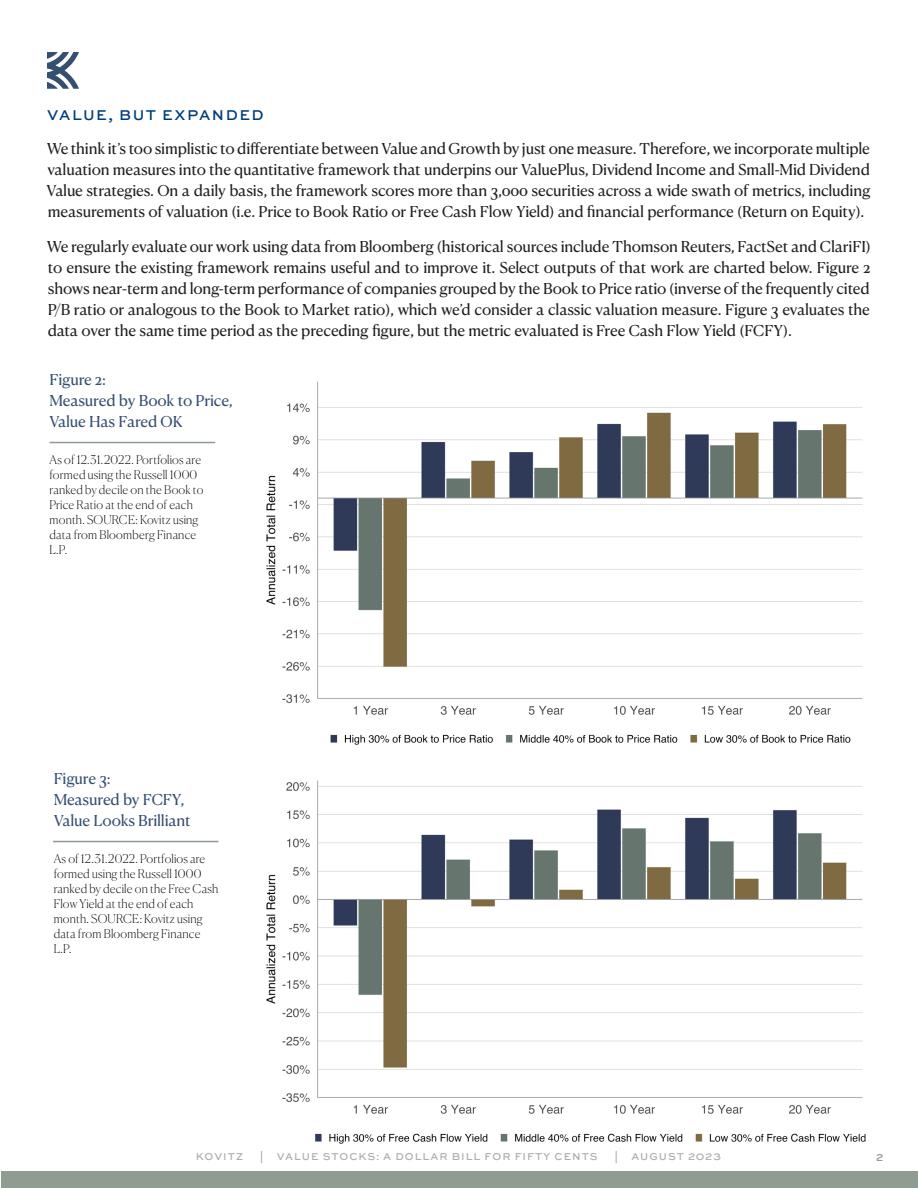
<style>
.page{position:relative;width:918px;height:1188px;background:#fff}
.page>*{position:absolute;margin:0;border:0;box-sizing:border-box;transform-origin:0 0}
.Body_Copy{font:15px/21px "Canela Text";letter-spacing:-.015em;color:#231f20;text-align:justify}
.Body_Copy-2{font:15px/21px "Canela Text";letter-spacing:-.02em;color:#354f71}
.Body_Copy-3{font:500 15px "Sweet Sans";letter-spacing:.1em;color:#013d7d}
.t1{font:100 12px/15px "Canela";letter-spacing:.015em;color:#000}
.t2{font:500 12px "Sweet Sans";color:#8e9c92}
.t3{font:500 10.5px "Sweet Sans";letter-spacing:.095em;color:#acadb1}
</style>
<div class="page">
<svg style="left:47px;top:52px;width:32px;height:36px"></svg>
<div style="left:1px;top:1171px;width:917px;height:17px;background:#8e9c92"></div>
<hr style="left:50px;top:442px;width:165px;height:1px;background:#8e9c92">
<img style="left:266px;top:780px;width:600px;height:364px">
<hr style="left:53px;top:841px;width:165px;height:1px;background:#8e9c92">
<img style="left:266px;top:381px;width:597px;height:364px">
<p class="Body_Copy-3" style="left:47px;top:106px;width:218px">VALUE, BUT EXPANDED</p>
<p class="Body_Copy" style="left:47px;top:136px;width:825px">We think it’s too simplistic to differentiate between Value and Growth by just one measure. Therefore, we incorporate multiple valuation measures into the quantitative framework that underpins our ValuePlus, Dividend Income and Small-Mid Dividend Value strategies. On a daily basis, the framework scores more than 3,000 securities across a wide swath of metrics, including measurements of valuation (i.e. Price to Book Ratio or Free Cash Flow Yield) and financial performance (Return on Equity).</p>
<p class="Body_Copy" style="left:47px;top:234px;width:826px">We regularly evaluate our work using data from Bloomberg (historical sources include Thomson Reuters, FactSet and ClariFI) to ensure the existing framework remains useful and to improve it. Select outputs of that work are charted below. Figure 2 shows near-term and long-term performance of companies grouped by the Book to Price ratio (inverse of the frequently cited P/B ratio or analogous to the Book to Market ratio), which we’d consider a classic valuation measure. Figure 3 evaluates the data over the same time period as the preceding figure, but the metric evaluated is Free Cash Flow Yield (FCFY).</p>
<p class="Body_Copy-2" style="left:50px;top:367px;width:185px">Figure 2:<br>Measured by Book to Price,<br>Value Has Fared OK</p>
<p class="t1" style="left:50px;top:451px;width:156px">As of 12.31.2022. Portfolios are formed using the Russell 1000 ranked by decile on the Book to<br>Price Ratio at the end of each month. SOURCE: Kovitz using data from Bloomberg Finance<br>L.P.</p>
<p class="Body_Copy-2" style="left:54px;top:766px;width:139px">Figure 3:<br>Measured by FCFY,<br>Value Looks Brilliant</p>
<p class="t1" style="left:54px;top:850px;width:166px">As of 12.31.2022. Portfolios are formed using the Russell 1000 ranked by decile on the Free Cash<br>Flow Yield at the end of each month. SOURCE: Kovitz using data from Bloomberg Finance<br>L.P.</p>
<p class="t3" style="left:196px;top:1151px;width:49px">KOVITZ</p>
<p class="t3" style="left:260px;top:1151px;width:5px">|</p>
<p class="t3" style="left:277px;top:1151px;width:322px">VALUE STOCKS: A DOLLAR BILL FOR FIFTY CENTS</p>
<p class="t3" style="left:614px;top:1151px;width:5px">|</p>
<p class="t3" style="left:631px;top:1151px;width:91px">AUGUST 2023</p>
<p class="t2" style="left:876px;top:1150px;width:9px">2</p>
</div>
